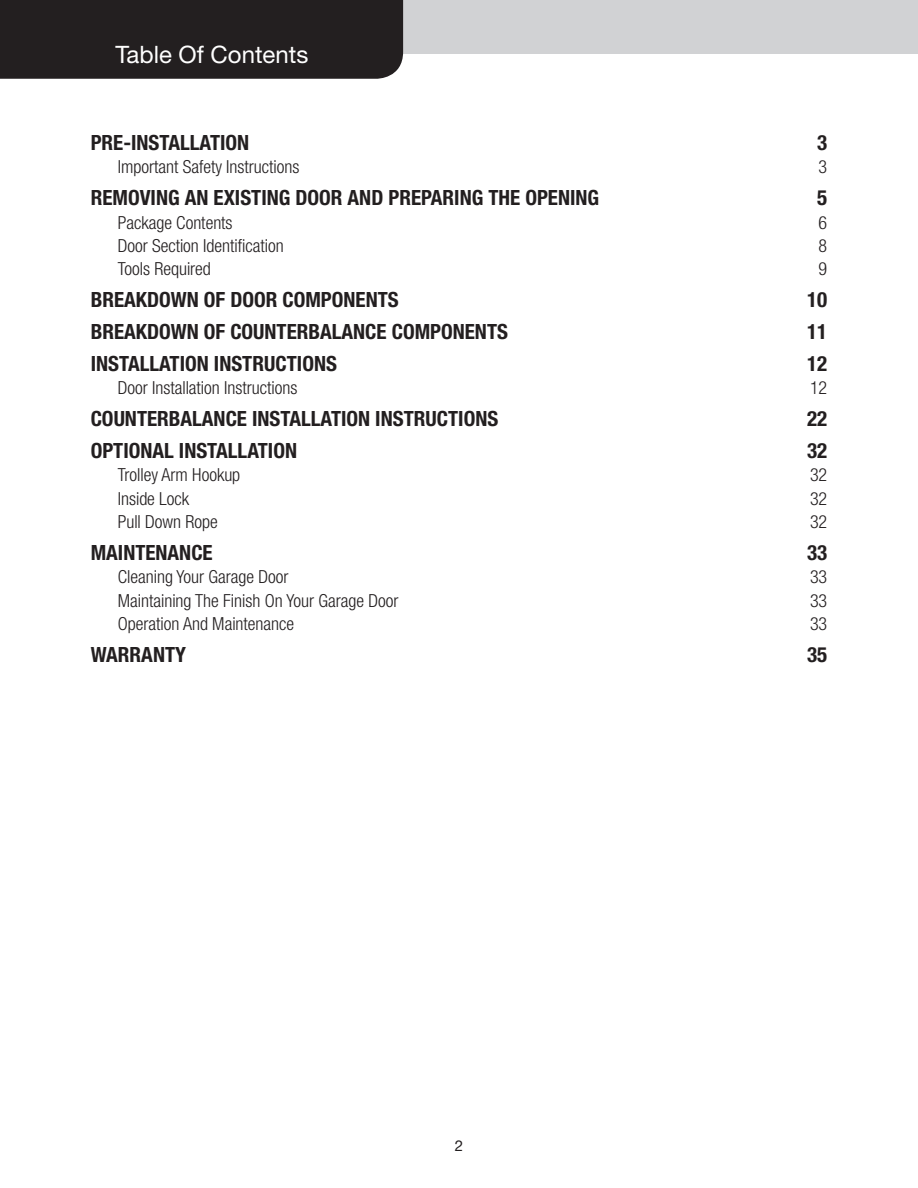
<style>
.page{position:relative;width:918px;height:1188px;background:#fff}
.page>*{position:absolute;margin:0;border:0;box-sizing:border-box;transform-origin:0 0}
.Table_Of_Contents{font:24px "Helvetica Neue LT Std";color:#fff}
.t1{font:700 condensed 21px "Helvetica Neue LT Std";color:#231f20}
.t2{font:300 condensed 18px "Helvetica Neue LT Std";color:#231f20}
.t3{font:15px "Helvetica Neue LT Std";color:#231f20}
</style>
<div class="page">
<div style="left:0;top:0;width:918px;height:54px;background:#d1d2d4"></div>
<div style="left:0;top:0;width:403px;height:79px;background:#231f20"></div>
<p class="Table_Of_Contents" style="left:115px;top:40px;width:194px">Table Of Contents</p>
<p class="t1" style="left:91px;top:130px;width:160px">PRE-INSTALLATION</p>
<p class="t1" style="left:817px;top:130px;width:12px">3</p>
<p class="t2" style="left:118px;top:157px;width:183px">Important Safety Instructions</p>
<p class="t2" style="left:819px;top:157px;width:10px">3</p>
<p class="t1" style="left:91px;top:185px;width:510px">REMOVING AN EXISTING DOOR AND PREPARING THE OPENING</p>
<p class="t1" style="left:817px;top:185px;width:12px">5</p>
<p class="t2" style="left:118px;top:212px;width:116px">Package Contents</p>
<p class="t2" style="left:819px;top:212px;width:10px">6</p>
<p class="t2" style="left:118px;top:235px;width:168px">Door Section Identification</p>
<p class="t2" style="left:819px;top:235px;width:10px">8</p>
<p class="t2" style="left:118px;top:259px;width:95px">Tools Required</p>
<p class="t2" style="left:819px;top:259px;width:10px">9</p>
<p class="t1" style="left:91px;top:287px;width:310px">BREAKDOWN OF DOOR COMPONENTS</p>
<p class="t1" style="left:807px;top:287px;width:22px">10</p>
<p class="t1" style="left:91px;top:319px;width:419px">BREAKDOWN OF COUNTERBALANCE COMPONENTS</p>
<p class="t1" style="left:807px;top:319px;width:22px">11</p>
<p class="t1" style="left:91px;top:351px;width:248px">INSTALLATION INSTRUCTIONS</p>
<p class="t1" style="left:807px;top:351px;width:22px">12</p>
<p class="t2" style="left:118px;top:378px;width:181px">Door Installation Instructions</p>
<p class="t2" style="left:810px;top:378px;width:19px">12</p>
<p class="t1" style="left:91px;top:406px;width:409px">COUNTERBALANCE INSTALLATION INSTRUCTIONS</p>
<p class="t1" style="left:807px;top:406px;width:22px">22</p>
<p class="t1" style="left:91px;top:438px;width:208px">OPTIONAL INSTALLATION</p>
<p class="t1" style="left:807px;top:438px;width:22px">32</p>
<p class="t2" style="left:118px;top:465px;width:124px">Trolley Arm Hookup</p>
<p class="t2" style="left:810px;top:465px;width:19px">32</p>
<p class="t2" style="left:118px;top:488px;width:73px">Inside Lock</p>
<p class="t2" style="left:810px;top:488px;width:19px">32</p>
<p class="t2" style="left:118px;top:511px;width:102px">Pull Down Rope</p>
<p class="t2" style="left:810px;top:511px;width:19px">32</p>
<p class="t1" style="left:91px;top:540px;width:124px">MAINTENANCE</p>
<p class="t1" style="left:807px;top:540px;width:22px">33</p>
<p class="t2" style="left:118px;top:567px;width:172px">Cleaning Your Garage Door</p>
<p class="t2" style="left:810px;top:567px;width:19px">33</p>
<p class="t2" style="left:118px;top:590px;width:282px">Maintaining The Finish On Your Garage Door</p>
<p class="t2" style="left:810px;top:590px;width:19px">33</p>
<p class="t2" style="left:118px;top:613px;width:178px">Operation And Maintenance</p>
<p class="t2" style="left:810px;top:613px;width:19px">33</p>
<p class="t1" style="left:91px;top:642px;width:97px">WARRANTY</p>
<p class="t1" style="left:807px;top:642px;width:22px">35</p>
<p class="t3" style="left:455px;top:1137px;width:10px">2</p>
</div>
